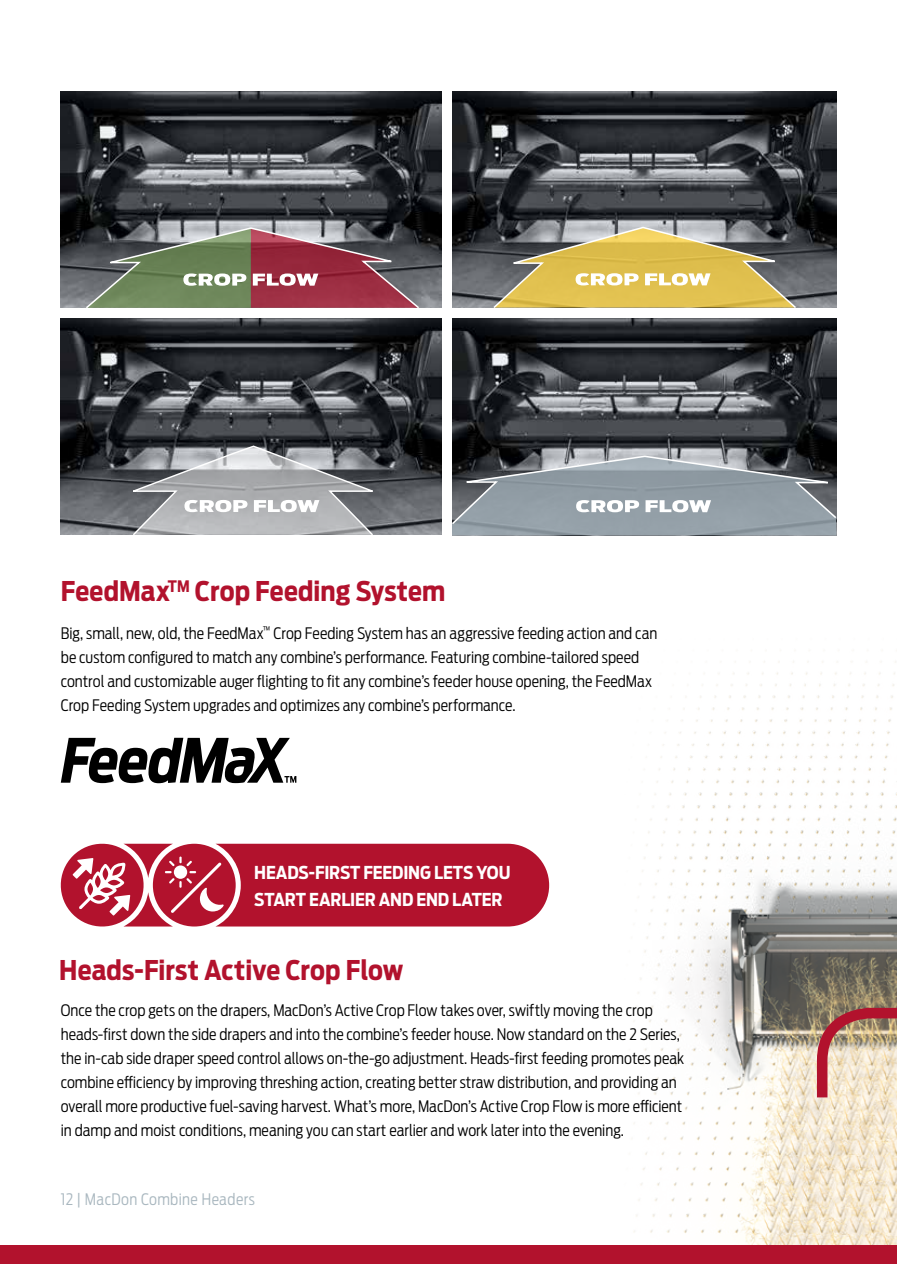
<style>
.page{position:relative;width:897px;height:1264px;background:#fff}
.page>*{position:absolute;margin:0;border:0;box-sizing:border-box;transform-origin:0 0}
.t1{font:700 27px "Antenna Cond";letter-spacing:.005em;color:#b2122d}
.t2{font:700 17.7px/27px "Antenna Cond";letter-spacing:-.01em;color:#fff}
.t3{font:300 15.75px/24px "Antenna Cond";color:#000}
.t4{font:300 15.75px "Antenna Cond";letter-spacing:.025em;color:#a9b7bf}
</style>
<div class="page">
<img style="left:549px;top:661px;width:347px;height:584px">
<svg style="left:811px;top:967px;width:85px;height:141px;background:#b99c89"></svg>
<img style="left:61px;top:91px;width:380px;height:217px">
<svg style="left:84px;top:226px;width:336px;height:82px;background:#816863"></svg>
<img style="left:452px;top:318px;width:384px;height:137px">
<svg style="left:452px;top:455px;width:385px;height:80px;background:#8c959c"></svg>
<svg style="left:60px;top:843px;width:489px;height:84px;background:#bc334a"></svg>
<img style="left:61px;top:318px;width:380px;height:217px">
<svg style="left:125px;top:444px;width:255px;height:91px;background:#9d9fa2"></svg>
<img style="left:452px;top:91px;width:384px;height:216px">
<svg style="left:491px;top:226px;width:306px;height:82px;background:#baa867"></svg>
<svg style="left:61px;top:738px;width:235px;height:45px"></svg>
<div style="left:0;top:1245px;width:896px;height:19px;background:#b2122d"></div>
<h1 class="t1" style="left:61px;top:575px;width:386px">FeedMax<sup>TM</sup> Crop Feeding System</h1>
<p class="t3" style="left:61px;top:621px;width:598px">Big, small, new, old, the FeedMax<sup>™</sup> Crop Feeding System has an aggressive feeding action and can be custom configured to match any combine’s performance. Featuring combine-tailored speed control and customizable auger flighting to fit any combine’s feeder house opening, the FeedMax Crop Feeding System upgrades and optimizes any combine’s performance.</p>
<p class="t2" style="left:254px;top:859px;width:258px">HEADS-FIRST FEEDING LETS YOU<br>START EARLIER AND END LATER</p>
<h1 class="t1" style="left:59px;top:954px;width:345px">Heads-First Active Crop Flow</h1>
<p class="t3" style="left:61px;top:998px;width:625px">Once the crop gets on the drapers, MacDon’s Active Crop Flow takes over, swiftly moving the crop heads-first down the side drapers and into the combine’s feeder house. Now standard on the 2 Series, the in-cab side draper speed control allows on-the-go adjustment. Heads-first feeding promotes peak combine efficiency by improving threshing action, creating better straw distribution, and providing an overall more productive fuel-saving harvest. What’s more, MacDon’s Active Crop Flow is more efficient in damp and moist conditions, meaning you can start earlier and work later into the evening.</p>
<p class="t4" style="left:61px;top:1190px;width:195px">12 | MacDon Combine Headers</p>
</div>
